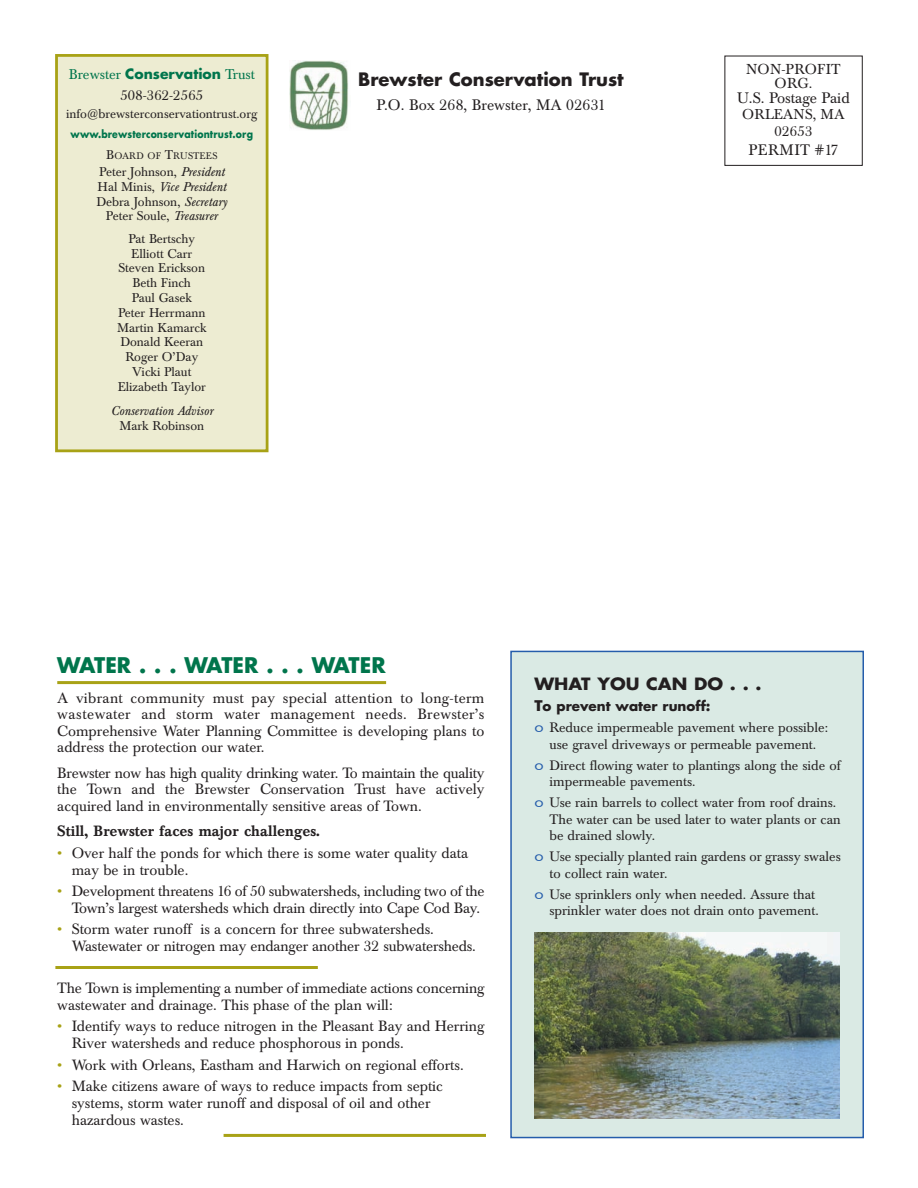
<style>
.page{position:relative;width:918px;height:1188px;background:#fff}
.page>*{position:absolute;margin:0;border:0;box-sizing:border-box;transform-origin:0 0}
.t1{font:700 21px "Futura";letter-spacing:-.03em;color:#00754c}
.t2{font:700 18px "Futura";color:#231f20}
.t3{font:700 16.5px "Futura";color:#231f20;scale:1.08 1}
.t4{font:15px "Baskerville BE";color:#231f20}
.t5{font:15px "Baskerville BE";letter-spacing:.03em;color:#231f20}
.t6{font:14.7px/16.5px "Baskerville BE";color:#231f20}
.t7{font:500 14.7px "Baskerville BE";color:#231f20}
.t8{font:14.25px/13.5px "Baskerville BE";letter-spacing:.02em;color:#231f20;text-align:center}
.t9{font:14.1px/16.5px "Baskerville BE";letter-spacing:.02em;color:#231f20;text-align:center}
.t10{font:13.95px/21px "Baskerville BE";color:#00754c;text-align:center}
.t11{font:13.5px/16.5px "Baskerville BE";color:#231f20}
.t12{font:700 13.5px "Futura";color:#231f20}
.t13{font:12.6px/14.9px "Baskerville BE";color:#231f20;text-align:center}
.t14{font:italic 12.6px "Baskerville BE";color:#231f20}
.t15{font:700 10.65px "Futura";letter-spacing:.015em;color:#00754c;scale:.88 1}
.t16{font:9.45px "Baskerville BE";letter-spacing:.02em;color:#231f20}
.s1{font-family:"Futura";font-weight:700}
.s2{color:#231f20}
.s3{font-size:12.6px}
.s4{font-style:italic}
.s5{font-size:14.4px;color:#a8a216}
.s6{font-size:14.4px}
.s7{font-family:"Courier";font-size:14.4px;color:#255dab}
</style>
<div class="page">
<div style="left:511px;top:651px;width:352px;height:487px;background:#daeae4"></div>
<div style="left:510px;top:651px;width:354px;height:487px;border:2px solid #255dab"></div>
<div style="left:725px;top:56px;width:138px;height:110px;border:1px solid #231f20"></div>
<div style="left:57px;top:55px;width:210px;height:396px;background:#edecd2"></div>
<div style="left:55px;top:54px;width:214px;height:398px;border:3px solid #a8a216"></div>
<img style="left:289px;top:60px;width:59px;height:70px">
<hr style="left:55px;top:966px;width:263px;height:3px;background:#a8a216">
<hr style="left:57px;top:681px;width:329px;height:3px;background:#a8a216">
<hr style="left:224px;top:1134px;width:262px;height:3px;background:#a8a216">
<img style="left:534px;top:933px;width:306px;height:185px">
<p class="t10" style="left:69px;top:65px;width:188px">Brewster <span class="s1">Conservation</span> Trust<br><span class="s2">508-362-2565</span></p>
<p class="t13" style="left:66px;top:108px;width:193px">info@brewsterconservationtrust.org</p>
<p class="t15" style="left:71px;top:129px;width:209px">www.brewsterconservationtrust.org</p>
<p class="t16" style="left:106px;top:152px;width:113px"><span class="s3">B</span>OARD OF <span class="s3">T</span>RUSTEES</p>
<p class="t13" style="left:96px;top:166px;width:132px">Peter Johnson, <span class="s4">President<br></span>Hal Minis, <span class="s4">Vice President<br></span>Debra Johnson, <span class="s4">Secretary<br></span>Peter Soule, <span class="s4">Treasurer</span></p>
<p class="t13" style="left:117px;top:233px;width:91px">Pat Bertschy<br>Elliott Carr<br>Steven Erickson<br>Beth Finch<br>Paul Gasek<br>Peter Herrmann<br>Martin Kamarck<br>Donald Keeran<br>Roger O’Day<br>Vicki Plaut<br>Elizabeth Taylor</p>
<p class="t14" style="left:110px;top:405px;width:104px">Conservation Advisor</p>
<p class="t13" style="left:119px;top:420px;width:86px">Mark Robinson</p>
<p class="t2" style="left:358px;top:71px;width:267px">Brewster Conservation Trust</p>
<p class="t4" style="left:376px;top:99px;width:231px">P.O. Box 268, Brewster, MA 02631</p>
<p class="t8" style="left:746px;top:64px;width:96px">NON-PROFIT<br>ORG.</p>
<p class="t4" style="left:737px;top:92px;width:114px">U.S. Postage Paid</p>
<p class="t9" style="left:742px;top:108px;width:104px">ORLEANS, MA<br>02653</p>
<p class="t5" style="left:749px;top:144px;width:91px">PERMIT #17</p>
<h1 class="t1" style="left:57px;top:655px;width:330px">WATER . . . WATER . . . WATER</h1>
<p class="t6" style="left:57px;top:691px;width:429px;text-align:justify">A vibrant community must pay special attention to long-term wastewater and storm water management needs. Brewster’s Comprehensive Water Planning Committee is developing plans to address the protection our water.</p>
<p class="t6" style="left:57px;top:766px;width:429px;text-align:justify">Brewster now has high quality drinking water. To maintain the quality the Town and the Brewster Conservation Trust have actively acquired land in environmentally sensitive areas of Town.</p>
<p class="t7" style="left:57px;top:825px;width:264px">Still, Brewster faces major challenges.</p>
<p class="t6" style="left:72px;top:846px;width:398px;line-height:17px;text-indent:-14px"><span class="s5">•</span> Over half the ponds for which there is some water quality data may be in trouble.</p>
<p class="t6" style="left:57px;top:884px;width:429px;line-height:17px;text-align:right"><span class="s5">•</span> Development threatens 16 of 50 subwatersheds, including two of the<br>Town’s largest watersheds which drain directly into Cape Cod Bay.</p>
<p class="t6" style="left:72px;top:923px;width:406px;line-height:17px;text-indent:-14px"><span class="s5">•</span> Storm water runoff is a concern for three subwatersheds.<br>Wastewater or nitrogen may endanger another 32 subwatersheds.</p>
<p class="t6" style="left:57px;top:982px;width:429px">The Town is implementing a number of immediate actions concerning wastewater and drainage. This phase of the plan will:</p>
<p class="t6" style="left:72px;top:1019px;width:414px;line-height:17px;text-indent:-14px"><span class="s5">•</span> Identify ways to reduce nitrogen in the Pleasant Bay and Herring<br>River watersheds and reduce phosphorous in ponds.</p>
<p class="t6" style="left:57px;top:1058px;width:408px"><span class="s5">•</span> Work with Orleans, Eastham and Harwich on regional efforts.</p>
<p class="t6" style="left:72px;top:1079px;width:373px;line-height:17px;text-indent:-14px"><span class="s5">•</span> Make citizens aware of ways to reduce impacts from septic systems, storm water runoff and disposal of oil and other hazardous wastes.</p>
<p class="t3" style="left:534px;top:676px;width:212px">WHAT YOU CAN DO . . .</p>
<p class="t12" style="left:534px;top:700px;width:178px"><span class="s6">T</span>o prevent water runoff:</p>
<p class="t11" style="left:534px;top:721px;width:296px;text-align:center"><span class="s7">o</span> Reduce impermeable pavement where possible: use gravel driveways or permeable pavement.</p>
<p class="t11" style="left:550px;top:759px;width:293px;text-indent:-15px"><span class="s7">o</span> Direct flowing water to plantings along the side of impermeable pavements.</p>
<p class="t11" style="left:550px;top:796px;width:293px;text-indent:-15px"><span class="s7">o</span> Use rain barrels to collect water from roof drains.<br>The water can be used later to water plants or can be drained slowly.</p>
<p class="t11" style="left:550px;top:850px;width:293px;text-indent:-15px"><span class="s7">o</span> Use specially planted rain gardens or grassy swales to collect rain water.</p>
<p class="t11" style="left:534px;top:888px;width:286px;text-align:right"><span class="s7">o</span> Use sprinklers only when needed. Assure that sprinkler water does not drain onto pavement.</p>
</div>
